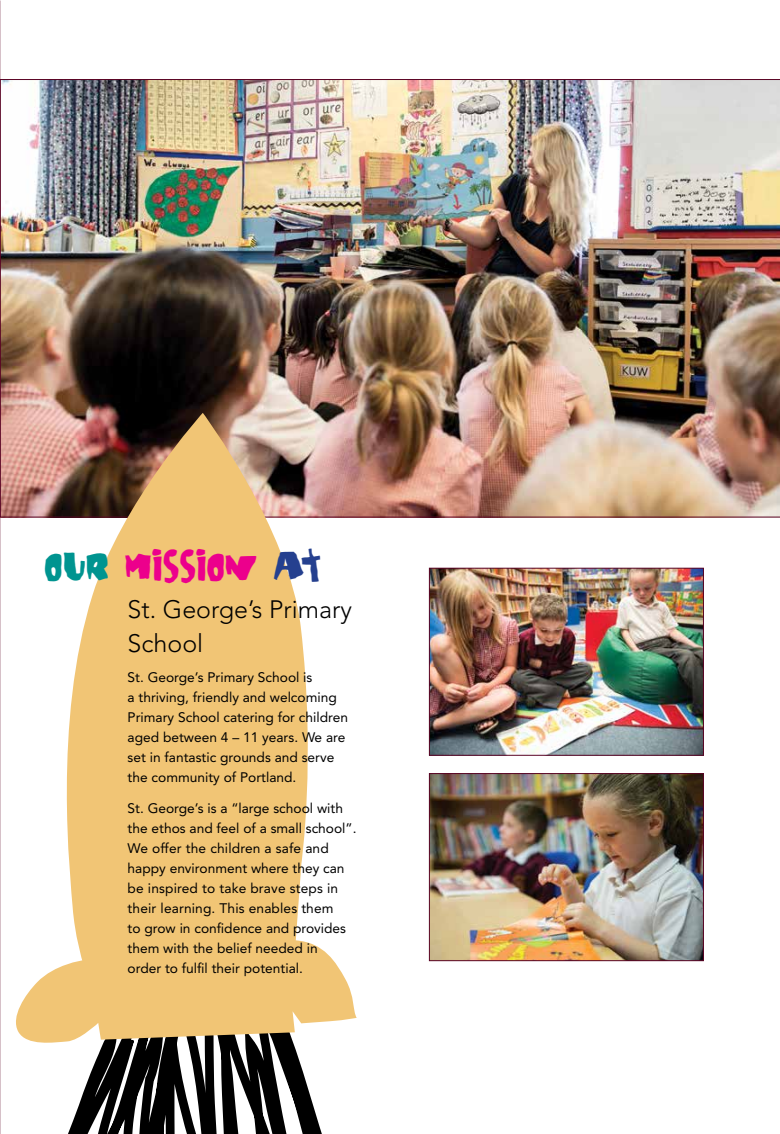
<style>
.page{position:relative;width:780px;height:1134px;background:#fff}
.page>*{position:absolute;margin:0;border:0;box-sizing:border-box;transform-origin:0 0}
.t1{font:38.75px "General Collection BEACHOUSE";color:#ec008c}
.t2{font:300 25px/33.8px "Avenir";color:#000}
.t3{font:13.75px/20px "Avenir";color:#000}
.s1{color:#009490}
.s2{color:#25408f}
</style>
<div class="page">
<img style="left:0;top:79px;width:780px;height:438px">
<img style="left:431px;top:775px;width:270px;height:184px">
<div style="left:429px;top:773px;width:274px;height:188px;border:1px solid #5a0424"></div>
<img style="left:431px;top:570px;width:270px;height:184px">
<div style="left:429px;top:568px;width:274px;height:188px;border:1px solid #5a0424"></div>
<svg style="left:68px;top:1046px;width:254px;height:88px"></svg>
<svg style="left:10px;top:413px;width:346px;height:633px;fill:#f1c575"></svg>
<h1 class="t1" style="left:44px;top:529px;width:278px"><span class="s1">OUR</span> MISSION <span class="s2">AT</span></h1>
<h2 class="t2" style="left:128px;top:592px;width:226px">St. George’s Primary<br>School</h2>
<p class="t3" style="left:128px;top:668px;width:222px">St. George’s Primary School is<br>a thriving, friendly and welcoming<br>Primary School catering for children aged between 4 – 11 years. We are set in fantastic grounds and serve the community of Portland.</p>
<p class="t3" style="left:128px;top:798px;width:230px">St. George’s is a “large school with the ethos and feel of a small school”.<br>We offer the children a safe and happy environment where they can be inspired to take brave steps in their learning. This enables them<br>to grow in confidence and provides them with the belief needed in<br>order to fulfil their potential.</p>
</div>
